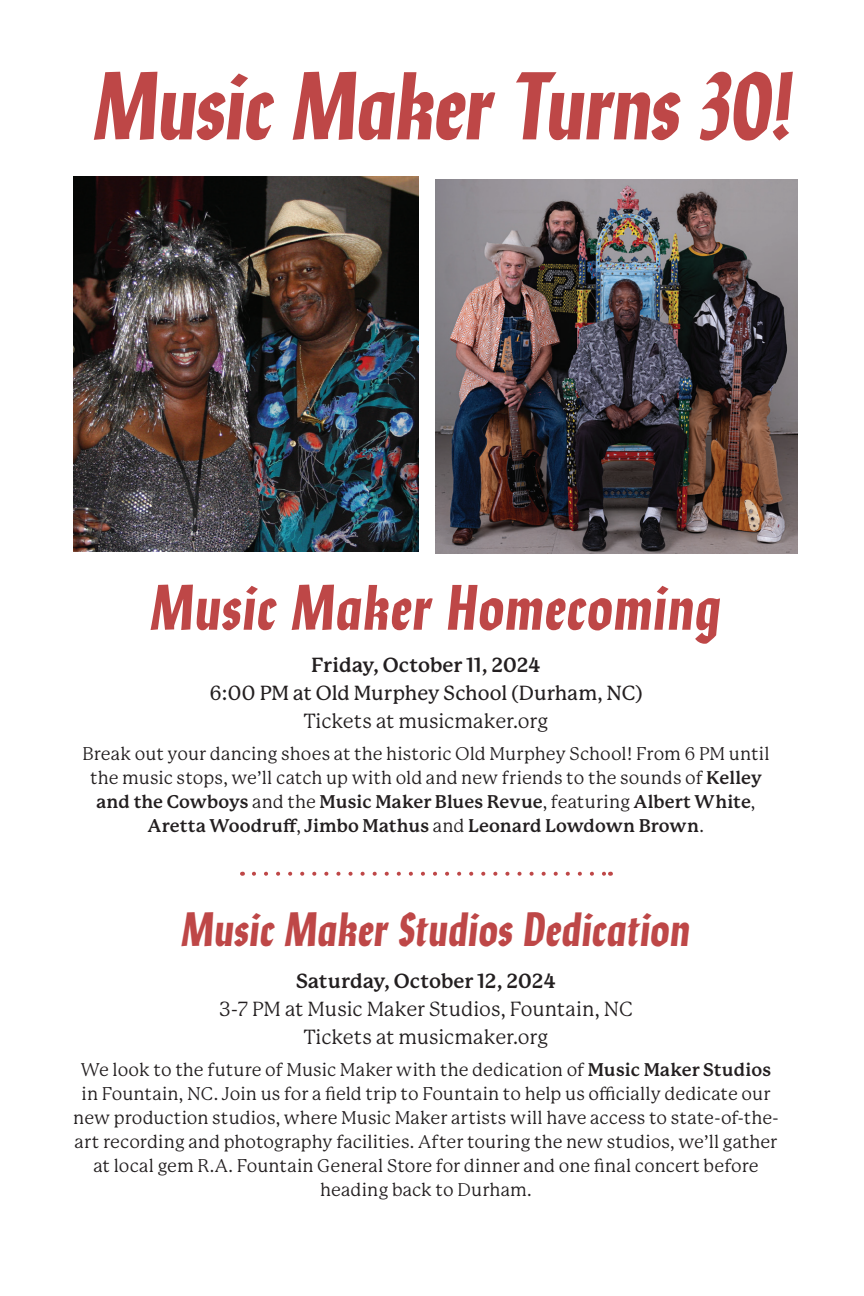
<style>
.page{position:relative;width:864px;height:1296px;background:#fff}
.page>*{position:absolute;margin:0;border:0;box-sizing:border-box;transform-origin:0 0}
.t1{font:italic 700 96px "Lydia Condensed";letter-spacing:-.005em;color:#be4747}
.A_HEAD{font:italic 700 64px "Lydia Condensed";letter-spacing:.015em;color:#be4747}
.A_HEAD-2{font:italic 700 48px "Lydia Condensed";letter-spacing:.01em;color:#be4747}
.Celebrate_30_show_description{font:20px "P22 Mackinac Pro";letter-spacing:-.005em;color:#231f20}
.Celebrate_30_show_description-2{font:700 20px "P22 Mackinac Pro";color:#231f20}
.Celebrate_30_show_description-3{font:500 20px "P Mackinac Pro";letter-spacing:-.005em;color:#231f20}
.Celebrate_30_show_description-4{font:18px/24px "P22 Mackinac Pro";color:#231f20;text-align:center}
.s1{font-weight:700}
</style>
<div class="page">
<svg style="left:254px;top:872px;width:350px;height:4px"></svg>
<img style="left:73px;top:177px;width:346px;height:375px">
<img style="left:436px;top:179px;width:361px;height:375px">
<p class="t1" style="left:94px;top:36px;width:701px">Music Maker Turns 30!</p>
<p class="A_HEAD" style="left:151px;top:561px;width:572px">Music Maker Homecoming</p>
<p class="Celebrate_30_show_description-2" style="left:311px;top:653px;width:231px">Friday, October 11, 2024</p>
<p class="Celebrate_30_show_description-3" style="left:209px;top:681px;width:435px">6:00 PM at Old Murphey School (Durham, NC)</p>
<p class="Celebrate_30_show_description" style="left:304px;top:709px;width:246px">Tickets at musicmaker.org</p>
<p class="Celebrate_30_show_description-4" style="left:82px;top:742px;width:689px">Break out your dancing shoes at the historic Old Murphey School! From 6 PM until the music stops, we’ll catch up with old and new friends to the sounds of <span class="s1">Kelley and the Cowboys</span> and the <span class="s1">Music Maker Blues Revue</span>, featuring <span class="s1">Albert White</span>, <span class="s1">Aretta Woodruff</span>, <span class="s1">Jimbo Mathus</span> and <span class="s1">Leonard Lowdown Brown</span>.</p>
<p class="A_HEAD-2" style="left:182px;top:894px;width:510px">Music Maker Studios Dedication</p>
<p class="Celebrate_30_show_description-2" style="left:296px;top:969px;width:261px">Saturday, October 12, 2024</p>
<p class="Celebrate_30_show_description" style="left:219px;top:997px;width:415px">3-7 PM at Music Maker Studios, Fountain, NC</p>
<p class="Celebrate_30_show_description" style="left:304px;top:1025px;width:246px">Tickets at musicmaker.org</p>
<p class="Celebrate_30_show_description-4" style="left:73px;top:1058px;width:707px">We look to the future of Music Maker with the dedication of <span class="s1">Music Maker Studios </span>in Fountain, NC. Join us for a field trip to Fountain to help us officially dedicate our new production studios, where Music Maker artists will have access to state-of-the&shy;art recording and photography facilities. After touring the new studios, we’ll gather at local gem R.A. Fountain General Store for dinner and one final concert before heading back to Durham.</p>
</div>
